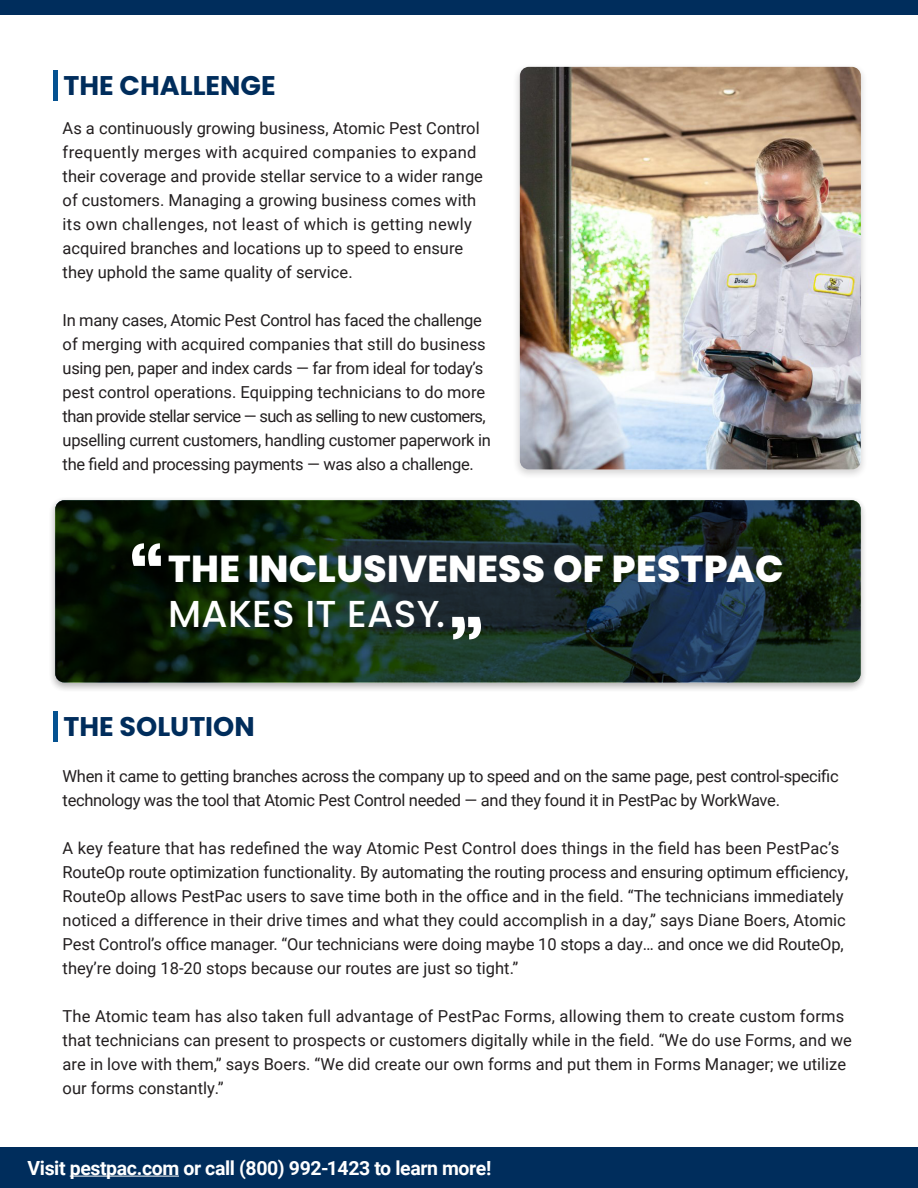
<style>
.page{position:relative;width:918px;height:1188px;background:#fff}
.page>*{position:absolute;margin:0;border:0;box-sizing:border-box;transform-origin:0 0}
.t1{font:800 37.5px/45px "Poppins";letter-spacing:.01em;color:#fff}
.t2{font:700 27px "Poppins";color:#002d5c}
.t3{font:700 19.5px "Roboto";letter-spacing:-.02em;color:#fff}
.t4{font:16.5px/24px "Roboto";color:#231f20}
.t5{font:16.5px/24px "Roboto";letter-spacing:-.02em;color:#231f20}
.s1{font-weight:500}
</style>
<div class="page">
<div style="left:48px;top:496px;width:820px;height:197px;background:#231f20;opacity:.2"></div>
<svg style="left:55px;top:500px;width:806px;height:182px;background:#13281f"></svg>
<div style="left:0;top:0;width:917px;height:15px;background:#002d5c"></div>
<svg style="left:132px;top:543px;width:29px;height:23px"></svg>
<svg style="left:452px;top:617px;width:29px;height:22px"></svg>
<div style="left:513px;top:63px;width:355px;height:417px;background:#231f20;opacity:.2"></div>
<img style="left:520px;top:67px;width:341px;height:403px">
<div style="left:53px;top:712px;width:5px;height:30px;background:#055291"></div>
<div style="left:53px;top:70px;width:5px;height:31px;background:#055291"></div>
<div style="left:0;top:1148px;width:917px;height:40px;background:#002d5c"></div>
<hr style="left:70px;top:1176px;width:109px;height:1px;background:#fff">
<p class="t2" style="left:64px;top:70px;width:214px">THE CHALLENGE</p>
<p class="t4" style="left:63px;top:115px;width:422px">As a continuously growing business, Atomic Pest Control frequently merges with acquired companies to expand their coverage and provide stellar service to a wider range of customers. Managing a growing business comes with its own challenges, not least of which is getting newly acquired branches and locations up to speed to ensure they uphold the same quality of service.</p>
<p class="t5" style="left:63px;top:307px;width:430px">In many cases, Atomic Pest Control has faced the challenge of merging with acquired companies that still do business using pen, paper and index cards — far from ideal for today’s pest control operations. Equipping technicians to do more than provide stellar service — such as selling to new customers, upselling current customers, handling customer paperwork in the field and processing payments — was also a challenge.</p>
<p class="t1" style="left:168px;top:547px;width:617px">THE INCLUSIVENESS OF PESTPAC<br><span class="s1">MAKES IT EASY.</span></p>
<p class="t2" style="left:64px;top:711px;width:193px">THE SOLUTION</p>
<p class="t5" style="left:63px;top:764px;width:778px">When it came to getting branches across the company up to speed and on the same page, pest control-specific technology was the tool that Atomic Pest Control needed — and they found it in PestPac by WorkWave.</p>
<p class="t4" style="left:63px;top:836px;width:787px">A key feature that has redefined the way Atomic Pest Control does things in the field has been PestPac’s RouteOp route optimization functionality. By automating the routing process and ensuring optimum efficiency, RouteOp allows PestPac users to save time both in the office and in the field. “The technicians immediately noticed a difference in their drive times and what they could accomplish in a day,” says Diane Boers, Atomic Pest Control’s office manager. “Our technicians were doing maybe 10 stops a day… and once we did RouteOp, they’re doing 18-20 stops because our routes are just so tight.”</p>
<p class="t4" style="left:63px;top:1004px;width:791px">The Atomic team has also taken full advantage of PestPac Forms, allowing them to create custom forms that technicians can present to prospects or customers digitally while in the field. “We do use Forms, and we are in love with them,” says Boers. “We did create our own forms and put them in Forms Manager; we utilize our forms constantly.”</p>
<p class="t3" style="left:28px;top:1154px;width:465px">Visit pestpac.com or call (800) 992-1423 to learn more!</p>
</div>
